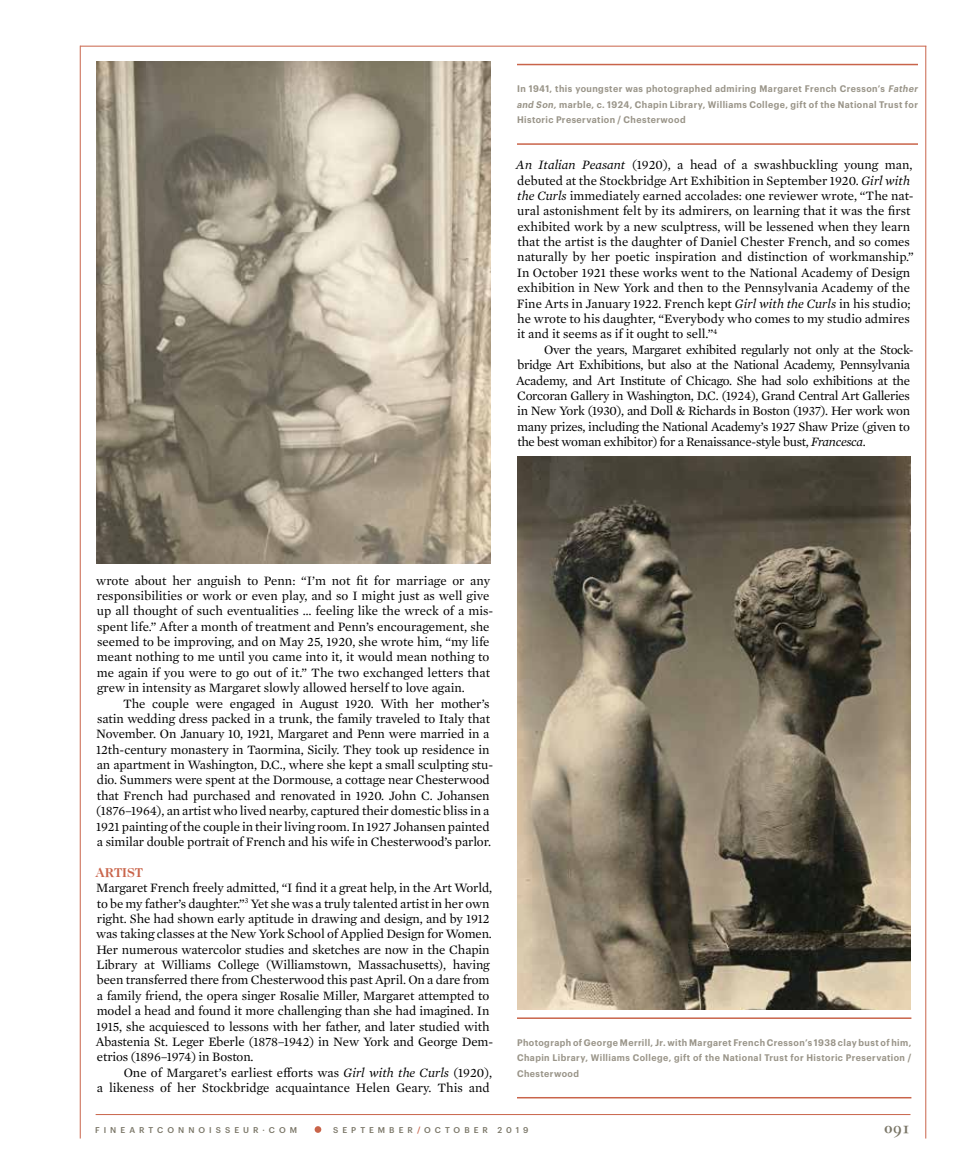
<style>
.page{position:relative;width:972px;height:1175px;background:#fff}
.page>*{position:absolute;margin:0;border:0;box-sizing:border-box;transform-origin:0 0}
.t1{font:700 16.5px "Caslon Classico";color:#7a7667}
.t2{font:13.05px/15.3px "Mercury Text G1";letter-spacing:-.01em;color:#000}
.t3{font:700 13.05px "Caslon Two Twenty Four LT";color:#c9644a}
.t4{font:600 9.3px/15.3px "Graphik Narrow";letter-spacing:.045em;color:#9a9589;text-align:justify}
.t5{font:500 8.25px "Graphik";letter-spacing:.49em;color:#7a7667}
.s1{font-style:italic}
.s2{color:#c9644a}
</style>
<div class="page">
<hr style="left:96px;top:1114px;width:814px;height:1px;background:#c9644a">
<hr style="left:80px;top:46px;width:846px;height:1px;background:#c9644a">
<hr style="left:80px;top:46px;width:1px;height:1092px;background:#c9644a">
<hr style="left:925px;top:46px;width:1px;height:1092px;background:#c9644a">
<svg style="left:315px;top:1126px;width:6px;height:6px"></svg>
<img style="left:97px;top:62px;width:394px;height:501px">
<img style="left:517px;top:456px;width:393px;height:553px">
<hr style="left:517px;top:1017px;width:394px;height:2px;background:#c9644a">
<hr style="left:517px;top:1097px;width:394px;height:1px;background:#c9644a">
<hr style="left:517px;top:64px;width:401px;height:1px;background:#c9644a">
<hr style="left:517px;top:143px;width:401px;height:2px;background:#c9644a">
<p class="t4" style="left:517px;top:81px;width:402px">In 1941, this youngster was photographed admiring Margaret French Cresson’s <span class="s1">Father and Son,</span> marble, c. 1924, Chapin Library, Williams College, gift of the National Trust for Historic Preservation / Chesterwood</p>
<p class="t2" style="left:516px;top:156px;width:399px"><span class="s1">An Italian Peasant</span> (1920), a head of a swashbuckling young man, debuted at the Stockbridge Art Exhibition in September 1920. <span class="s1">Girl with the Curls</span> immediately earned accolades: one reviewer wrote, “The nat&shy;ural astonishment felt by its admirers, on learning that it was the first exhibited work by a new sculptress, will be lessened when they learn that the artist is the daughter of Daniel Chester French, and so comes naturally by her poetic inspiration and distinction of workmanship.” In October 1921 these works went to the National Academy of Design exhibition in New York and then to the Pennsylvania Academy of the Fine Arts in January 1922. French kept <span class="s1">Girl with the Curls</span> in his studio; he wrote to his daughter, “Everybody who comes to my studio admires it and it seems as if it ought to sell.”<sup>4</sup></p>
<p class="t2" style="left:516px;top:341px;width:399px;text-indent:28px">Over the years, Margaret exhibited regularly not only at the Stock&shy;bridge Art Exhibitions, but also at the National Academy, Pennsylvania Academy, and Art Institute of Chicago. She had solo exhibitions at the Corcoran Gallery in Washington, D.C. (1924), Grand Central Art Galleries in New York (1930), and Doll &amp; Richards in Boston (1937). Her work won many prizes, including the National Academy’s 1927 Shaw Prize (given to the best woman exhibitor) for a Renaissance-style bust, <span class="s1">Francesca</span>.</p>
<p class="t2" style="left:96px;top:572px;width:399px">wrote about her anguish to Penn: “I’m not fit for marriage or any responsibilities or work or even play, and so I might just as well give up all thought of such eventualities … feeling like the wreck of a mis&shy;spent life.” After a month of treatment and Penn’s encouragement, she seemed to be improving, and on May 25, 1920, she wrote him, “my life meant nothing to me until you came into it, it would mean nothing to me again if you were to go out of it.” The two exchanged letters that grew in intensity as Margaret slowly allowed herself to love again.</p>
<p class="t2" style="left:96px;top:695px;width:399px;text-indent:27px">The couple were engaged in August 1920. With her mother’s satin wedding dress packed in a trunk, the family traveled to Italy that November. On January 10, 1921, Margaret and Penn were married in a 12th-century monastery in Taormina, Sicily. They took up residence in an apartment in Washington, D.C., where she kept a small sculpting stu&shy;dio. Summers were spent at the Dormouse, a cottage near Chesterwood that French had purchased and renovated in 1920. John C. Johansen (1876–1964), an artist who lived nearby, captured their domestic bliss in a 1921 painting of the couple in their living room. In 1927 Johansen painted a similar double portrait of French and his wife in Chesterwood’s parlor.</p>
<p class="t3" style="left:96px;top:864px;width:49px">ARTIST</p>
<p class="t2" style="left:96px;top:879px;width:399px">Margaret French freely admitted, “I find it a great help, in the Art World, to be my father’s daughter.”<sup>3</sup> Yet she was a truly talented artist in her own right. She had shown early aptitude in drawing and design, and by 1912 was taking classes at the New York School of Applied Design for Women.<br>Her numerous watercolor studies and sketches are now in the Chapin Library at Williams College (Williamstown, Massachusetts), having been transferred there from Chesterwood this past April. On a dare from a family friend, the opera singer Rosalie Miller, Margaret attempted to model a head and found it more challenging than she had imagined. In 1915, she acquiesced to lessons with her father, and later studied with Abastenia St. Leger Eberle (1878–1942) in New York and George Dem&shy;etrios (1896–1974) in Boston.</p>
<p class="t2" style="left:97px;top:1064px;width:397px;text-align:right">One of Margaret’s earliest efforts was <span class="s1">Girl with the Curls</span> (1920),<br>a likeness of her Stockbridge acquaintance Helen Geary. This and</p>
<p class="t4" style="left:517px;top:1034px;width:396px">Photograph of George Merrill, Jr. with Margaret French Cresson’s 1938 clay bust of him, Chapin Library, Williams College, gift of the National Trust for Historic Preservation / Chesterwood</p>
<p class="t5" style="left:95px;top:1124px;width:204px">FINEARTCONNOISSEUR·COM</p>
<p class="t5" style="left:333px;top:1124px;width:197px">SEPTEMBER<span class="s2">/</span>OCTOBER 2019</p>
<p class="t1" style="left:884px;top:1117px;width:28px">091</p>
</div>
